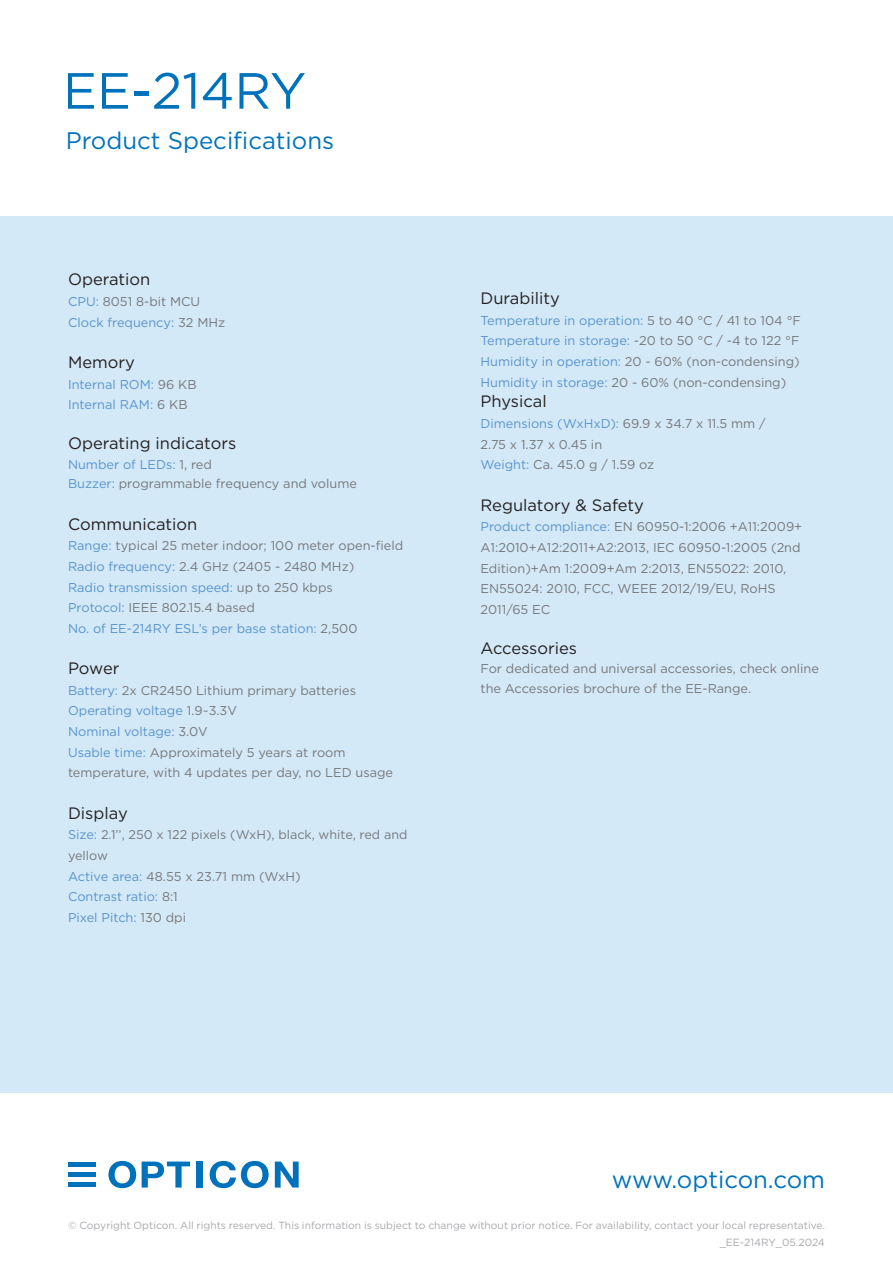
<style>
.page{position:relative;width:893px;height:1263px;background:#fff}
.page>*{position:absolute;margin:0;border:0;box-sizing:border-box;transform-origin:0 0}
.t1{font:50.85px "Gotham";color:#0072bc}
.t2{font:24px "Gotham";color:#0072bc}
.t3{font:16.5px "Gotham";color:#231f20}
.t4{font:12.75px/20.7px "Gotham";color:#76787b}
.t5{font:12.75px/20.7px "Gotham";color:#5893ce}
.t6{font:12.6px/20.7px "Gotham";color:#76787b}
.t7{font:10.35px "Gotham";color:#a8a9ad}
.s1{color:#5893ce}
.s2{color:#76787b}
.s3{font-size:12.75px;color:#5893ce}
</style>
<div class="page">
<div style="left:68px;top:1162px;width:27px;height:5px;background:#0072bc"></div>
<div style="left:68px;top:1172px;width:27px;height:5px;background:#0072bc"></div>
<div style="left:68px;top:1182px;width:27px;height:5px;background:#0072bc"></div>
<svg style="left:108px;top:1161px;width:28px;height:27px"></svg>
<svg style="left:142px;top:1161px;width:48px;height:26px"></svg>
<div style="left:196px;top:1161px;width:7px;height:26px;background:#0072bc"></div>
<svg style="left:210px;top:1161px;width:59px;height:27px"></svg>
<svg style="left:275px;top:1161px;width:24px;height:26px"></svg>
<div style="left:0;top:217px;width:893px;height:876px;background:#d4e9f7"></div>
<p class="t1" style="left:63px;top:58px;width:245px">EE-214RY</p>
<p class="t2" style="left:66px;top:125px;width:270px">Product Specifications</p>
<p class="t3" style="left:68px;top:269px;width:84px">Operation</p>
<p class="t4" style="left:68px;top:291px;width:134px"><span class="s1">CPU:</span> 8051 8-bit MCU</p>
<p class="t5" style="left:68px;top:311px;width:159px">Clock frequency: <span class="s2">32 MHz</span></p>
<p class="t3" style="left:68px;top:351px;width:68px">Memory</p>
<p class="t5" style="left:68px;top:373px;width:130px">Internal ROM: <span class="s2">96 KB</span></p>
<p class="t5" style="left:68px;top:394px;width:121px">Internal RAM: <span class="s2">6 KB</span></p>
<p class="t3" style="left:68px;top:433px;width:170px">Operating indicators</p>
<p class="t5" style="left:68px;top:454px;width:145px">Number of LEDs: <span class="s2">1, red</span></p>
<p class="t4" style="left:68px;top:473px;width:290px"><span class="s1">Buzzer:</span> programmable frequency and volume</p>
<p class="t3" style="left:68px;top:513px;width:131px">Communication</p>
<p class="t4" style="left:68px;top:535px;width:337px"><span class="s1">Range:</span> typical 25 meter indoor; 100 meter open-field</p>
<p class="t4" style="left:68px;top:556px;width:288px"><span class="s1">Radio frequency:</span> 2.4 GHz (2405 - 2480 MHz)</p>
<p class="t5" style="left:68px;top:576px;width:266px">Radio transmission speed: <span class="s2">up to 250 kbps</span></p>
<p class="t4" style="left:68px;top:597px;width:188px"><span class="s1">Protocol:</span> IEEE 802.15.4 based</p>
<p class="t5" style="left:68px;top:618px;width:291px">No. of EE-214RY ESL’s per base station: <span class="s2">2,500</span></p>
<p class="t3" style="left:68px;top:658px;width:53px">Power</p>
<p class="t4" style="left:68px;top:680px;width:290px"><span class="s1">Battery:</span> 2x CR2450 Lithium primary batteries</p>
<p class="t5" style="left:68px;top:700px;width:170px">Operating voltage <span class="s2">1.9~3.3V</span></p>
<p class="t5" style="left:68px;top:721px;width:141px">Nominal voltage: <span class="s2">3.0V</span></p>
<p class="t4" style="left:68px;top:741px;width:327px"><span class="s1">Usable time:</span> Approximately 5 years at room temperature, with 4 updates per day, no LED usage</p>
<p class="t3" style="left:68px;top:802px;width:61px">Display</p>
<p class="t6" style="left:68px;top:824px;width:341px"><span class="s3">Size:</span> 2.1’’, 250 x 122 pixels (WxH), black, white, red and yellow</p>
<p class="t4" style="left:68px;top:865px;width:234px"><span class="s1">Active area:</span> 48.55 x 23.71 mm (WxH)</p>
<p class="t5" style="left:68px;top:886px;width:111px">Contrast ratio: <span class="s2">8:1</span></p>
<p class="t5" style="left:68px;top:907px;width:120px">Pixel Pitch: <span class="s2">130 dpi</span></p>
<p class="t3" style="left:480px;top:288px;width:81px">Durability</p>
<p class="t5" style="left:480px;top:310px;width:322px">Temperature in operation: <span class="s2">5 to 40 °C / 41 to 104 °F</span></p>
<p class="t5" style="left:480px;top:330px;width:321px">Temperature in storage: <span class="s2">-20 to 50 °C / -4 to 122 °F<br></span>Humidity in operation: <span class="s2">20 - 60% (non-condensing)</span></p>
<p class="t4" style="left:480px;top:372px;width:307px"><span class="s1">Humidity in storage:</span> 20 - 60% (non-condensing)</p>
<p class="t3" style="left:480px;top:391px;width:68px">Physical</p>
<p class="t4" style="left:480px;top:413px;width:287px"><span class="s1">Dimensions (WxHxD):</span> 69.9 x 34.7 x 11.5 mm /<br>2.75 x 1.37 x 0.45 in</p>
<p class="t4" style="left:480px;top:454px;width:175px"><span class="s1">Weight:</span> Ca. 45.0 g / 1.59 oz</p>
<p class="t3" style="left:480px;top:494px;width:165px">Regulatory &amp; Safety</p>
<p class="t4" style="left:480px;top:516px;width:323px"><span class="s1">Product compliance:</span> EN 60950-1:2006 +A11:2009+ A1:2010+A12:2011+A2:2013, IEC 60950-1:2005 (2nd Edition)+Am 1:2009+Am 2:2013, EN55022: 2010, EN55024: 2010, FCC, WEEE 2012/19/EU, RoHS 2011/65 EC</p>
<p class="t3" style="left:480px;top:637px;width:98px">Accessories</p>
<p class="t4" style="left:480px;top:659px;width:340px;line-height:19.5px">For dedicated and universal accessories, check online the Accessories brochure of the EE-Range.</p>
<p class="t2" style="left:612px;top:1164px;width:215px">www.opticon.com</p>
<p class="t7" style="left:68px;top:1218px;width:758px">© Copyright Opticon. All rights reserved. This information is subject to change without prior notice. For availability, contact your local representative.</p>
<p class="t7" style="left:720px;top:1235px;width:107px">_EE-214RY_05.2024</p>
</div>
